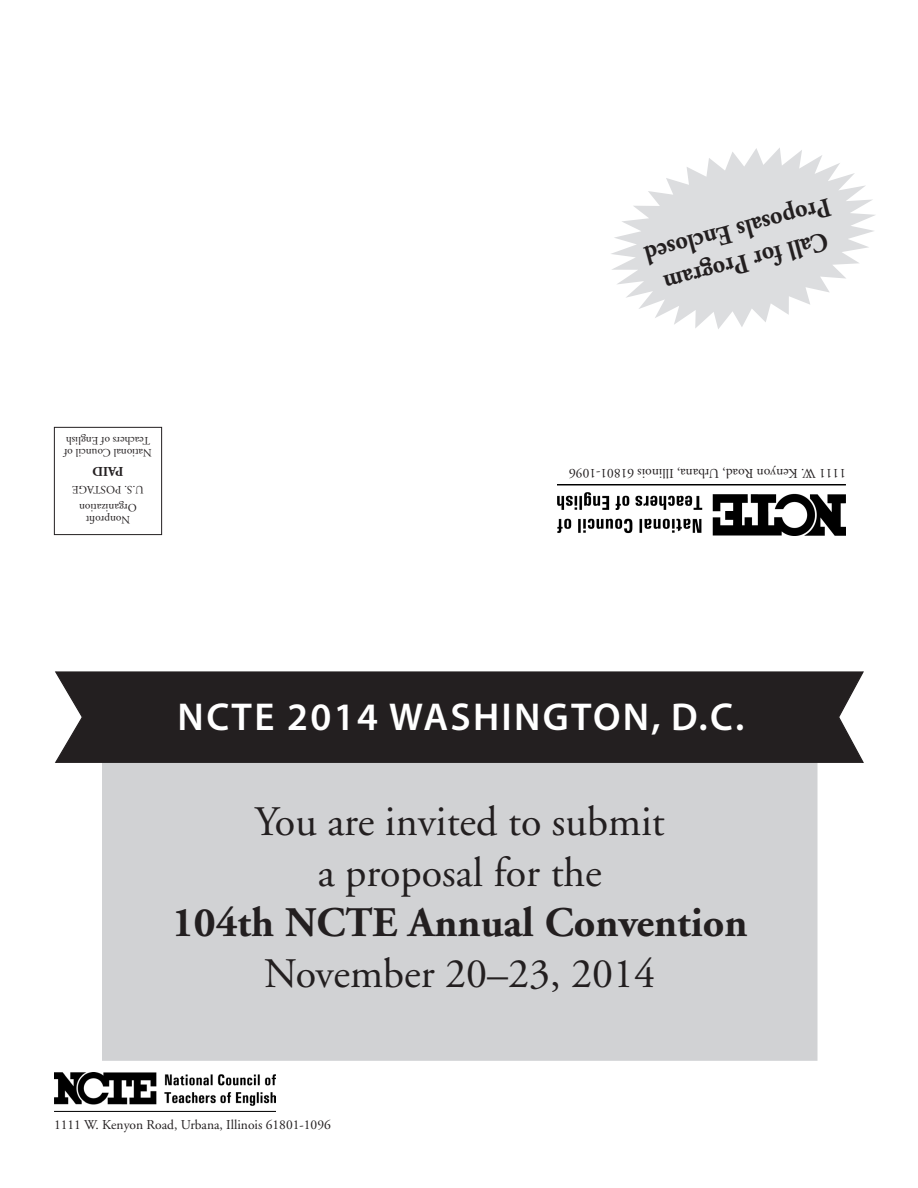
<style>
.page{position:relative;width:918px;height:1188px;background:#fff}
.page>*{position:absolute;margin:0;border:0;box-sizing:border-box;transform-origin:0 0}
.t1{font:42px/50.4px "Adobe Garamond";color:#231f20;text-align:center}
.t2{font:600 39px "Myriad";letter-spacing:.06em;color:#fff}
.t3{font:700 27px/32.4px "Adobe Garamond";color:#231f20;text-align:center;scale:.9 1}
.t4{font:13.5px "Adobe Garamond";color:#231f20}
.t5{font:700 13.5px "Adobe Garamond";color:#231f20}
.t6{font:11.25px/12px "Adobe Garamond";color:#231f20;text-align:center}
.s1{font-weight:700}
</style>
<div class="page">
<div style="left:102px;top:725px;width:716px;height:336px;background:#d1d2d4"></div>
<div style="left:55px;top:671px;width:809px;height:93px;background:#231f20"></div>
<svg style="left:611px;top:148px;width:264px;height:181px;fill:#dcdddf"></svg>
<div style="left:54px;top:427px;width:108px;height:108px;border:1px solid #231f20"></div>
<img style="left:54px;top:1073px;width:221px;height:38px">
<img style="left:557px;top:484px;width:289px;height:51px">
<p class="t6" style="left:152px;top:458px;width:89px;text-align:left;rotate:-180deg">National Council of<br>Teachers of English</p>
<p class="t5" style="left:123px;top:478px;width:32px;rotate:-180deg">PAID</p>
<p class="t6" style="left:144px;top:496px;width:73px;rotate:-180deg">U.S. POSTAGE</p>
<p class="t6" style="left:137px;top:526px;width:59px;rotate:-180deg">Nonprofit<br>Organization</p>
<p class="t3" style="left:843px;top:253px;width:214px;rotate:165deg">Call for Program<br>Proposals Enclosed</p>
<p class="t4" style="left:846px;top:480px;width:278px;rotate:-180deg">1111 W. Kenyon Road, Urbana, Illinois 61801-1096</p>
<p class="t2" style="left:178px;top:697px;width:568px">NCTE 2014 WASHINGTON, D.C.</p>
<p class="t1" style="left:172px;top:798px;width:577px">You are invited to submit<br>a proposal for the<br><span class="s1">104th NCTE Annual Convention<br></span>November 20–23, 2014</p>
<p class="t4" style="left:54px;top:1117px;width:278px">1111 W. Kenyon Road, Urbana, Illinois 61801-1096</p>
</div>
